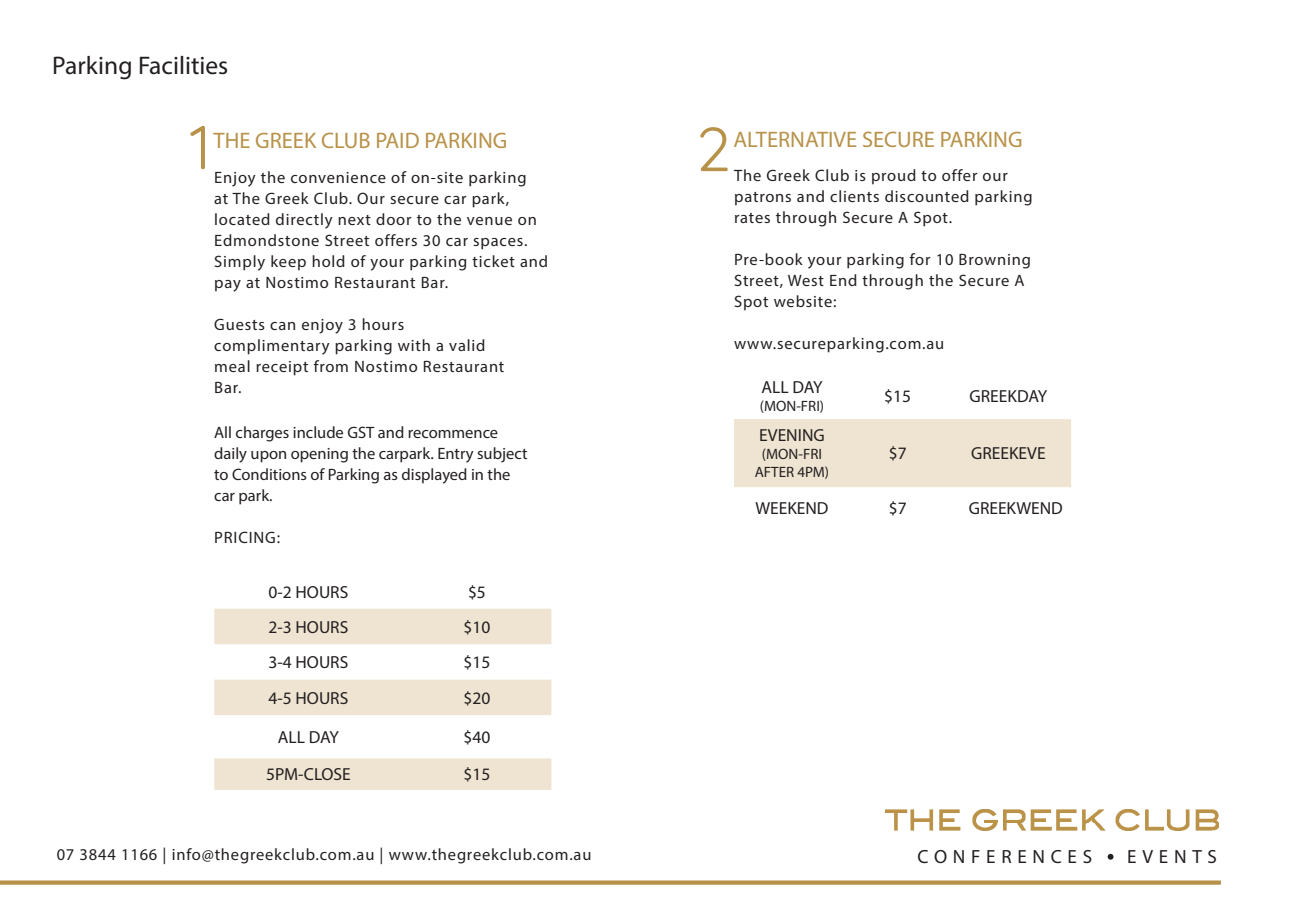
<style>
.page{position:relative;width:1289px;height:919px;background:#fff}
.page>*{position:absolute;margin:0;border:0;box-sizing:border-box;transform-origin:0 0}
.t1{font:61.95px "Quicksand";color:#b89249}
.t2{font:25.5px "Myriad Pro";color:#231f20}
.t3{font:22.5px "Myriad Pro";color:#b89249}
.t4{font:19.05px "Myriad Pro";letter-spacing:.3em;color:#231f20}
.t5{font:17.55px "Myriad Pro";color:#231f20}
.body{font:16.5px/21px "Myriad Pro";letter-spacing:.05em;color:#231f20}
.body-2{font:16.5px/21px "Myriad Pro";color:#231f20}
.t6{font:15px "Myriad Pro";color:#231f20}
</style>
<div class="page">
<svg style="left:214px;top:608px;width:337px;height:181px;fill:#eee4d1"></svg>
<img style="left:885px;top:809px;width:333px;height:21px">
<svg style="left:0;top:880px;width:1220px;height:4px;background:#c09e5e"></svg>
<svg style="left:1107px;top:853px;width:6px;height:6px"></svg>
<div style="left:734px;top:419px;width:337px;height:68px;background:#eee4d1"></div>
<p class="t2" style="left:52px;top:49px;width:178px">Parking Facilities</p>
<p class="t1" style="left:190px;top:99px;width:22px">1</p>
<p class="t3" style="left:213px;top:126px;width:295px">THE GREEK CLUB PAID PARKING</p>
<p class="body" style="left:214px;top:166px;width:335px">Enjoy the convenience of on-site parking<br>at The Greek Club. Our secure car park, located directly next door to the venue on Edmondstone Street offers 30 car spaces.<br>Simply keep hold of your parking ticket and pay at Nostimo Restaurant Bar.</p>
<p class="body" style="left:214px;top:313px;width:292px">Guests can enjoy 3 hours complimentary parking with a valid meal receipt from Nostimo Restaurant<br>Bar.</p>
<p class="body-2" style="left:214px;top:422px;width:315px">All charges include GST and recommence daily upon opening the carpark. Entry subject to Conditions of Parking as displayed in the car park.</p>
<p class="body" style="left:214px;top:527px;width:67px">PRICING:</p>
<p class="t5" style="left:268px;top:581px;width:81px">0-2 HOURS</p>
<p class="t5" style="left:468px;top:581px;width:19px">$5</p>
<p class="t5" style="left:268px;top:616px;width:81px">2-3 HOURS</p>
<p class="t5" style="left:463px;top:616px;width:28px">$10</p>
<p class="t5" style="left:268px;top:651px;width:81px">3-4 HOURS</p>
<p class="t5" style="left:463px;top:651px;width:28px">$15</p>
<p class="t5" style="left:268px;top:686px;width:81px">4-5 HOURS</p>
<p class="t5" style="left:463px;top:686px;width:28px">$20</p>
<p class="t5" style="left:278px;top:726px;width:63px">ALL DAY</p>
<p class="t5" style="left:463px;top:726px;width:28px">$40</p>
<p class="t5" style="left:266px;top:763px;width:86px">5PM-CLOSE</p>
<p class="t5" style="left:463px;top:763px;width:28px">$15</p>
<p class="t1" style="left:695px;top:101px;width:37px">2</p>
<p class="t3" style="left:733px;top:125px;width:291px">ALTERNATIVE SECURE PARKING</p>
<p class="body" style="left:734px;top:165px;width:300px">The Greek Club is proud to offer our patrons and clients discounted parking rates through Secure A Spot.</p>
<p class="body" style="left:734px;top:249px;width:298px">Pre-book your parking for 10 Browning<br>Street, West End through the Secure A<br>Spot website:</p>
<p class="body" style="left:734px;top:333px;width:212px">www.secureparking.com.au</p>
<p class="t5" style="left:761px;top:376px;width:63px">ALL DAY</p>
<p class="t6" style="left:759px;top:396px;width:66px">(MON-FRI)</p>
<p class="t5" style="left:759px;top:424px;width:67px">EVENING</p>
<p class="t6" style="left:762px;top:445px;width:62px">(MON-FRI</p>
<p class="t6" style="left:754px;top:463px;width:76px">AFTER 4PM)</p>
<p class="t5" style="left:884px;top:385px;width:28px">$15</p>
<p class="t5" style="left:969px;top:385px;width:79px">GREEKDAY</p>
<p class="t5" style="left:888px;top:442px;width:19px">$7</p>
<p class="t5" style="left:971px;top:442px;width:76px">GREEKEVE</p>
<p class="t5" style="left:755px;top:497px;width:75px">WEEKEND</p>
<p class="t5" style="left:888px;top:497px;width:19px">$7</p>
<p class="t5" style="left:968px;top:497px;width:96px">GREEKWEND</p>
<p class="body" style="left:57px;top:843px;width:536px">07 3844 1166 | info@thegreekclub.com.au | www.thegreekclub.com.au</p>
<p class="t4" style="left:917px;top:845px;width:176px">CONFERENCES</p>
<p class="t4" style="left:1127px;top:845px;width:91px">EVENTS</p>
</div>
